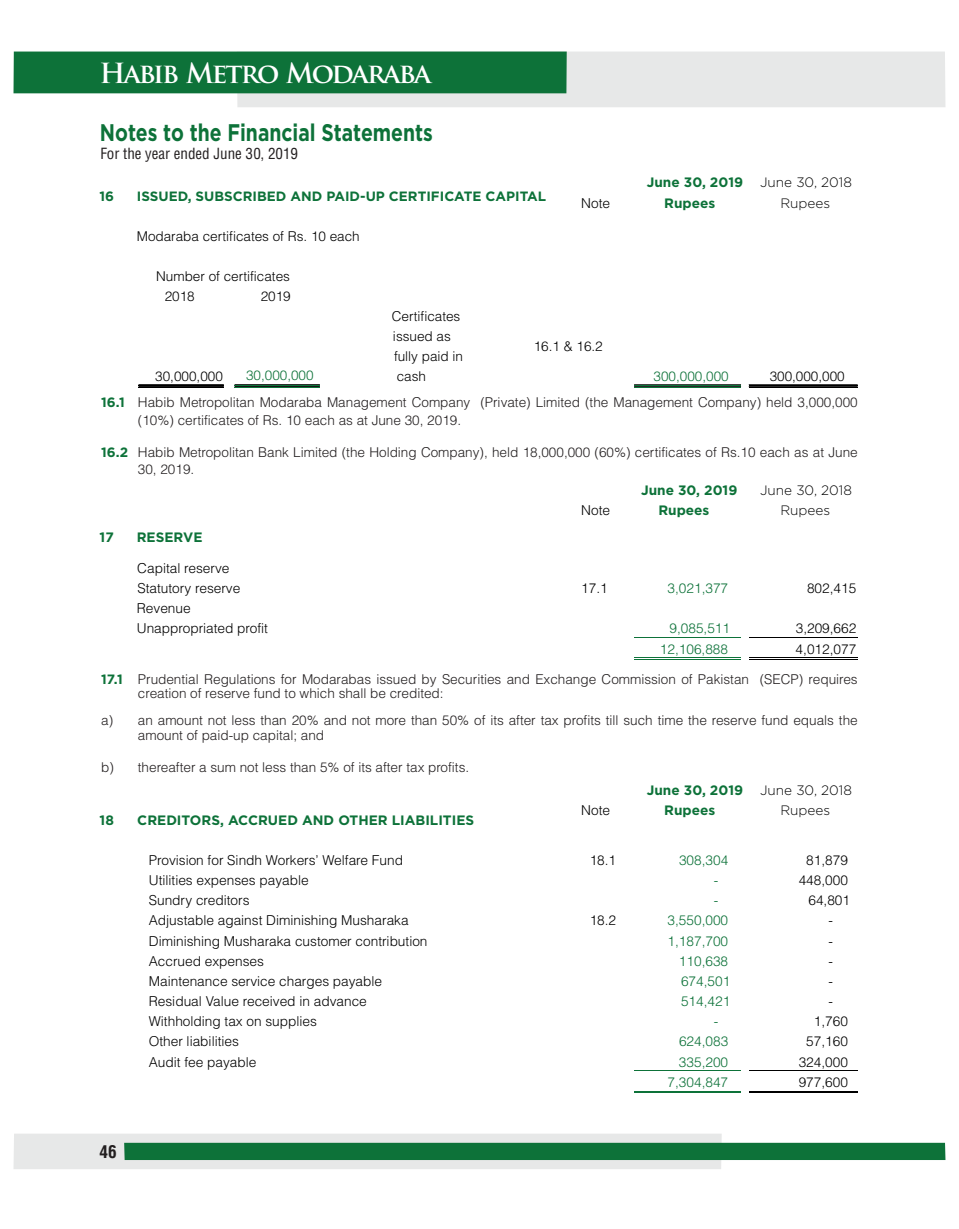
<style>
.page{position:relative;width:959px;height:1229px;background:#fff}
.page>*{position:absolute;margin:0;border:0;box-sizing:border-box;transform-origin:0 0}
.t1{font:700 27px "Trajan Pro";letter-spacing:-.07em;color:#fff}
.t2{font:700 24px "Gotham";color:#0d7239;scale:.81 1}
.t3{font:17.25px "Switzerland Condensed";color:#231f20}
.t4{font:15px "Switzerland Condensed";color:#231f20}
.t5{font:13.65px/20.2px "Switzerland Light";color:#000}
.t6{font:700 13.65px "Gotham";color:#0d7239}
.t7{font:13.65px "Switzerland Light";color:#0d7239}
.t8{font:300 13.65px "Gotham";color:#000}
.t9{font:13.5px/14.9px "Switzerland Light";color:#231f20}
.t10{font:13.5px/20px "Switzerland Light";color:#000}
.t11{font:700 13.5px "Gotham";color:#0d7239}
.t12{font:13.5px "Switzerland Light";color:#0d7239}
.s1{font-weight:300;color:#000}
.s2{color:#0d7239}
.s3{font-family:"Gotham";font-weight:700;color:#0d7239}
</style>
<div class="page">
<svg style="left:14px;top:1134px;width:931px;height:35px;background:#8bb79e"></svg>
<div style="left:237px;top:52px;width:708px;height:55px;background:#e7e8e8"></div>
<div style="left:14px;top:52px;width:552px;height:41px;background:#0d7239"></div>
<hr style="left:138px;top:384px;width:86px;height:1px;background:#000">
<hr style="left:138px;top:385px;width:86px;height:1px;background:#000">
<hr style="left:138px;top:386px;width:86px;height:1px;background:#000">
<hr style="left:234px;top:384px;width:86px;height:1px;background:#000">
<hr style="left:234px;top:385px;width:86px;height:1px;background:#0d7239">
<hr style="left:234px;top:386px;width:86px;height:1px;background:#0d7239">
<hr style="left:634px;top:384px;width:107px;height:1px;background:#000">
<hr style="left:634px;top:385px;width:107px;height:1px;background:#0d7239">
<hr style="left:634px;top:386px;width:107px;height:1px;background:#0d7239">
<hr style="left:748px;top:384px;width:109px;height:1px;background:#000">
<hr style="left:748px;top:385px;width:109px;height:1px;background:#000">
<hr style="left:748px;top:386px;width:109px;height:1px;background:#000">
<hr style="left:634px;top:637px;width:107px;height:1px;background:#0d7239">
<hr style="left:634px;top:657px;width:107px;height:1px;background:#0d7239">
<hr style="left:634px;top:659px;width:107px;height:1px;background:#0d7239">
<hr style="left:749px;top:637px;width:108px;height:1px;background:#000">
<hr style="left:749px;top:657px;width:108px;height:1px;background:#000">
<hr style="left:749px;top:659px;width:108px;height:1px;background:#000">
<hr style="left:634px;top:1070px;width:107px;height:1px;background:#0d7239">
<hr style="left:634px;top:1090px;width:107px;height:1px;background:#0d7239">
<hr style="left:634px;top:1092px;width:107px;height:1px;background:#0d7239">
<hr style="left:749px;top:1070px;width:108px;height:1px;background:#000">
<hr style="left:749px;top:1090px;width:108px;height:1px;background:#000">
<hr style="left:749px;top:1092px;width:108px;height:1px;background:#000">
<h1 class="t1" style="left:99px;top:62px;width:333px">Habib Metro Modaraba</h1>
<h2 class="t2" style="left:100px;top:123px;width:412px">Notes to the Financial Statements</h2>
<p class="t4" style="left:100px;top:144px;width:199px">For the year ended June 30, 2019</p>
<p class="t11" style="left:100px;top:191px;width:16px">16</p>
<p class="t11" style="left:137px;top:191px;width:411px">ISSUED, SUBSCRIBED AND PAID-UP CERTIFICATE CAPITAL</p>
<p class="t10" style="left:137px;top:228px;width:224px">Modaraba certificates of Rs. 10 each</p>
<p class="t10" style="left:156px;top:268px;width:135px">Number of certificates</p>
<p class="t10" style="left:165px;top:288px;width:32px">2018</p>
<p class="t10" style="left:261px;top:288px;width:32px">2019</p>
<p class="t6" style="left:646px;top:177px;width:207px">June 30, 2019 <span class="s1">June 30, 2018</span></p>
<p class="t5" style="left:581px;top:194px;width:30px">Note</p>
<p class="t6" style="left:664px;top:198px;width:53px">Rupees</p>
<p class="t8" style="left:780px;top:195px;width:51px">Rupees</p>
<p class="t10" style="left:392px;top:308px;width:73px">Certificates issued as fully paid in cash</p>
<p class="t10" style="left:533px;top:338px;width:71px">16.1 &amp; 16.2</p>
<p class="t9" style="left:101px;top:363px;width:758px;line-height:26.8px;text-indent:145px"><span class="s2">30,000,000<br></span><span class="s3">16.1</span> Habib Metropolitan Modaraba Management Company (Private) Limited (the Management Company) held 3,000,000</p>
<p class="t9" style="left:138px;top:414px;width:325px">(10%) certificates of Rs. 10 each as at June 30, 2019.</p>
<p class="t9" style="left:138px;top:444px;width:721px;line-height:17.7px;text-indent:-37px"><span class="s3">16.2</span> Habib Metropolitan Bank Limited (the Holding Company), held 18,000,000 (60%) certificates of Rs.10 each as at June<br>30, 2019.</p>
<p class="t6" style="left:641px;top:485px;width:98px">June 30, 2019</p>
<p class="t8" style="left:760px;top:482px;width:93px">June 30, 2018</p>
<p class="t5" style="left:581px;top:501px;width:30px">Note</p>
<p class="t6" style="left:658px;top:505px;width:53px">Rupees</p>
<p class="t8" style="left:780px;top:503px;width:51px">Rupees</p>
<p class="t6" style="left:100px;top:532px;width:16px">17</p>
<p class="t10" style="left:155px;top:368px;width:69px">30,000,000</p>
<p class="t12" style="left:653px;top:368px;width:77px">300,000,000</p>
<p class="t10" style="left:769px;top:368px;width:77px">300,000,000</p>
<p class="t6" style="left:137px;top:532px;width:67px">RESERVE</p>
<p class="t5" style="left:137px;top:559px;width:104px">Capital reserve<br>Statutory reserve</p>
<p class="t5" style="left:137px;top:600px;width:133px">Revenue<br>Unappropriated profit</p>
<p class="t5" style="left:581px;top:579px;width:28px">17.1</p>
<p class="t7" style="left:667px;top:579px;width:62px">3,021,377</p>
<p class="t5" style="left:807px;top:579px;width:51px">802,415</p>
<p class="t7" style="left:669px;top:620px;width:62px">9,085,511</p>
<p class="t5" style="left:795px;top:620px;width:62px">3,209,662</p>
<p class="t7" style="left:660px;top:640px;width:70px">12,106,888</p>
<p class="t5" style="left:795px;top:640px;width:62px">4,012,077</p>
<p class="t9" style="left:138px;top:673px;width:721px;text-indent:-37px"><span class="s3">17.1</span> Prudential Regulations for Modarabas issued by Securities and Exchange Commission of Pakistan (SECP) requires creation of reserve fund to which shall be credited:</p>
<p class="t9" style="left:138px;top:714px;width:721px;text-indent:-37px">a) an amount not less than 20% and not more than 50% of its after tax profits till such time the reserve fund equals the amount of paid-up capital; and</p>
<p class="t9" style="left:101px;top:761px;width:369px">b) thereafter a sum not less than 5% of its after tax profits.</p>
<p class="t6" style="left:100px;top:814px;width:16px">18</p>
<p class="t6" style="left:137px;top:814px;width:338px">CREDITORS, ACCRUED AND OTHER LIABILITIES</p>
<p class="t5" style="left:149px;top:851px;width:256px">Provision for Sindh Workers' Welfare Fund</p>
<p class="t5" style="left:589px;top:851px;width:28px">18.1</p>
<p class="t7" style="left:679px;top:851px;width:51px">308,304</p>
<p class="t5" style="left:806px;top:851px;width:43px">81,879</p>
<p class="t5" style="left:149px;top:871px;width:161px">Utilities expenses payable</p>
<p class="t7" style="left:713px;top:871px;width:6px">-</p>
<p class="t5" style="left:798px;top:871px;width:51px">448,000</p>
<p class="t5" style="left:149px;top:891px;width:102px">Sundry creditors</p>
<p class="t7" style="left:713px;top:891px;width:6px">-</p>
<p class="t5" style="left:808px;top:891px;width:43px">64,801</p>
<p class="t5" style="left:149px;top:912px;width:261px">Adjustable against Diminishing Musharaka</p>
<p class="t5" style="left:589px;top:912px;width:28px">18.2</p>
<p class="t7" style="left:667px;top:912px;width:62px">3,550,000</p>
<p class="t5" style="left:828px;top:912px;width:6px">-</p>
<p class="t5" style="left:149px;top:932px;width:280px">Diminishing Musharaka customer contribution</p>
<p class="t7" style="left:667px;top:932px;width:62px">1,187,700</p>
<p class="t5" style="left:828px;top:932px;width:6px">-</p>
<p class="t5" style="left:149px;top:952px;width:117px">Accrued expenses</p>
<p class="t7" style="left:679px;top:952px;width:51px">110,638</p>
<p class="t5" style="left:828px;top:952px;width:6px">-</p>
<p class="t5" style="left:149px;top:972px;width:235px">Maintenance service charges payable</p>
<p class="t7" style="left:681px;top:972px;width:51px">674,501</p>
<p class="t5" style="left:828px;top:972px;width:6px">-</p>
<p class="t5" style="left:149px;top:992px;width:219px">Residual Value received in advance</p>
<p class="t7" style="left:681px;top:992px;width:51px">514,421</p>
<p class="t5" style="left:828px;top:992px;width:6px">-</p>
<p class="t5" style="left:149px;top:1012px;width:170px">Withholding tax on supplies</p>
<p class="t7" style="left:713px;top:1012px;width:6px">-</p>
<p class="t5" style="left:813px;top:1012px;width:36px">1,760</p>
<p class="t5" style="left:149px;top:1033px;width:92px">Other liabilities</p>
<p class="t7" style="left:679px;top:1033px;width:51px">624,083</p>
<p class="t5" style="left:806px;top:1033px;width:43px">57,160</p>
<p class="t5" style="left:149px;top:1053px;width:109px">Audit fee payable</p>
<p class="t7" style="left:679px;top:1053px;width:51px">335,200</p>
<p class="t5" style="left:798px;top:1053px;width:51px">324,000</p>
<p class="t7" style="left:667px;top:1073px;width:62px">7,304,847</p>
<p class="t5" style="left:798px;top:1073px;width:51px">977,600</p>
<p class="t6" style="left:646px;top:785px;width:207px">June 30, 2019 <span class="s1">June 30, 2018</span></p>
<p class="t5" style="left:581px;top:802px;width:30px">Note</p>
<p class="t6" style="left:664px;top:805px;width:53px">Rupees</p>
<p class="t8" style="left:780px;top:803px;width:51px">Rupees</p>
<p class="t3" style="left:99px;top:1141px;width:19px">46</p>
</div>
